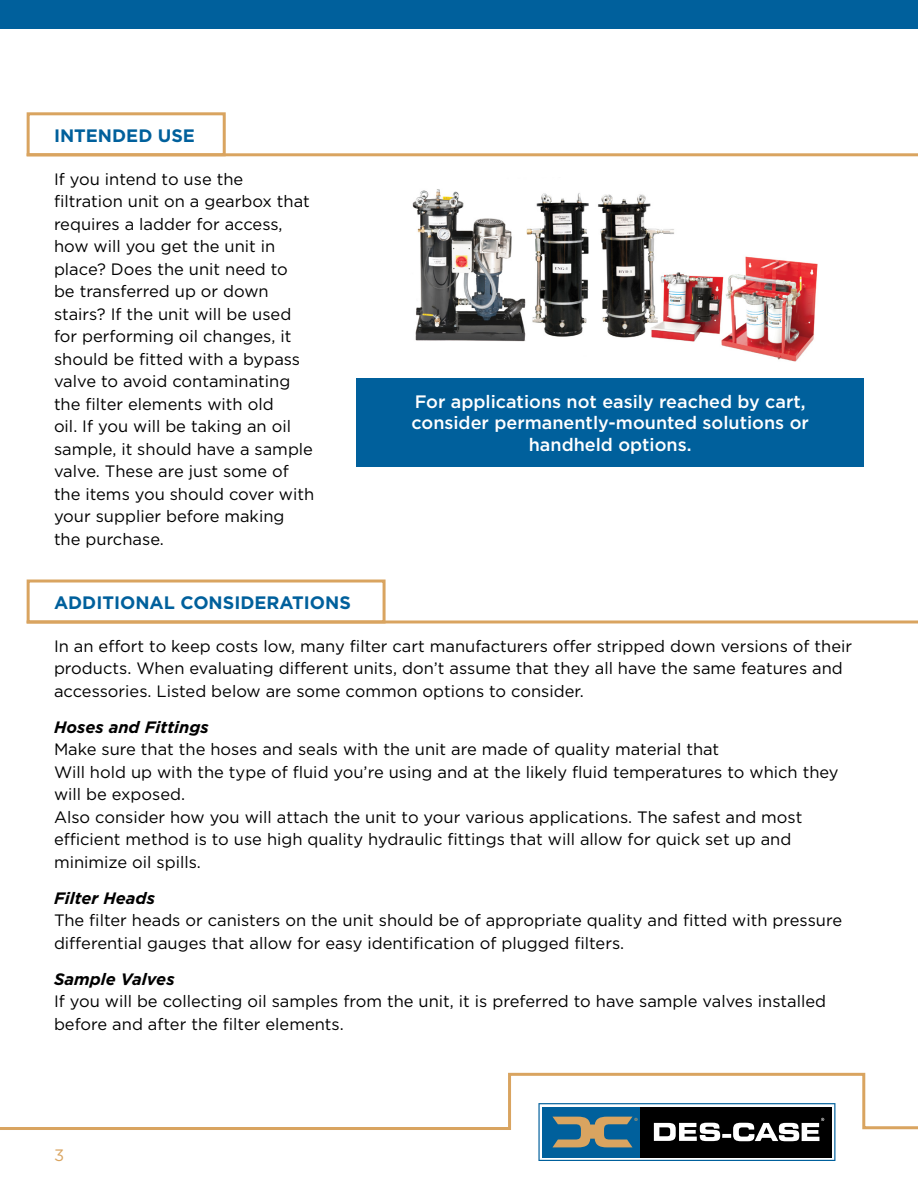
<style>
.page{position:relative;width:918px;height:1188px;background:#fff}
.page>*{position:absolute;margin:0;border:0;box-sizing:border-box;transform-origin:0 0}
.t1{font:500 18px/21.6px "Gotham";color:#fff;text-align:center}
.t2{font:700 18px "Gotham";color:#00609c}
.t3{font:16.5px/22.5px "Gotham";color:#000}
.t4{font:italic 700 16.5px "Gotham";color:#000}
.t5{font:16.5px "Gotham";color:#d9a460}
</style>
<div class="page">
<svg style="left:538px;top:1132px;width:297px;height:29px;background:#415660"></svg>
<svg style="left:0;top:1072px;width:918px;height:60px"></svg>
<div style="left:0;top:0;width:918px;height:28px;background:#00609c"></div>
<img style="left:412px;top:189px;width:406px;height:173px">
<div style="left:356px;top:378px;width:508px;height:88px;background:#00609c"></div>
<div style="left:27px;top:112px;width:199px;height:44px;border:3px solid #d9a460"></div>
<div style="left:27px;top:580px;width:359px;height:43px;border:3px solid #d9a460"></div>
<hr style="left:27px;top:153px;width:891px;height:3px;background:#d9a460">
<hr style="left:27px;top:620px;width:891px;height:3px;background:#d9a460">
<p class="t2" style="left:54px;top:124px;width:143px">INTENDED USE</p>
<p class="t3" style="left:54px;top:167px;width:262px">If you intend to use the filtration unit on a gearbox that requires a ladder for access, how will you get the unit in place? Does the unit need to<br>be transferred up or down stairs? If the unit will be used for performing oil changes, it should be fitted with a bypass valve to avoid contaminating the filter elements with old<br>oil. If you will be taking an oil sample, it should have a sample valve. These are just some of the items you should cover with your supplier before making the purchase.</p>
<p class="t1" style="left:412px;top:390px;width:399px">For applications not easily reached by cart, consider permanently-mounted solutions or handheld options.</p>
<p class="t2" style="left:54px;top:591px;width:298px">ADDITIONAL CONSIDERATIONS</p>
<p class="t3" style="left:54px;top:634px;width:800px">In an effort to keep costs low, many filter cart manufacturers offer stripped down versions of their products. When evaluating different units, don’t assume that they all have the same features and accessories. Listed below are some common options to consider.</p>
<p class="t4" style="left:54px;top:716px;width:156px">Hoses and Fittings</p>
<p class="t3" style="left:54px;top:738px;width:786px">Make sure that the hoses and seals with the unit are made of quality material that<br>Will hold up with the type of fluid you’re using and at the likely fluid temperatures to which they will be exposed.<br>Also consider how you will attach the unit to your various applications. The safest and most efficient method is to use high quality hydraulic fittings that will allow for quick set up and minimize oil spills.</p>
<p class="t4" style="left:54px;top:887px;width:103px">Filter Heads</p>
<p class="t3" style="left:54px;top:909px;width:790px">The filter heads or canisters on the unit should be of appropriate quality and fitted with pressure differential gauges that allow for easy identification of plugged filters.</p>
<p class="t4" style="left:54px;top:968px;width:122px">Sample Valves</p>
<p class="t3" style="left:54px;top:990px;width:774px">If you will be collecting oil samples from the unit, it is preferred to have sample valves installed before and after the filter elements.</p>
<p class="t5" style="left:54px;top:1145px;width:12px">3</p>
</div>
